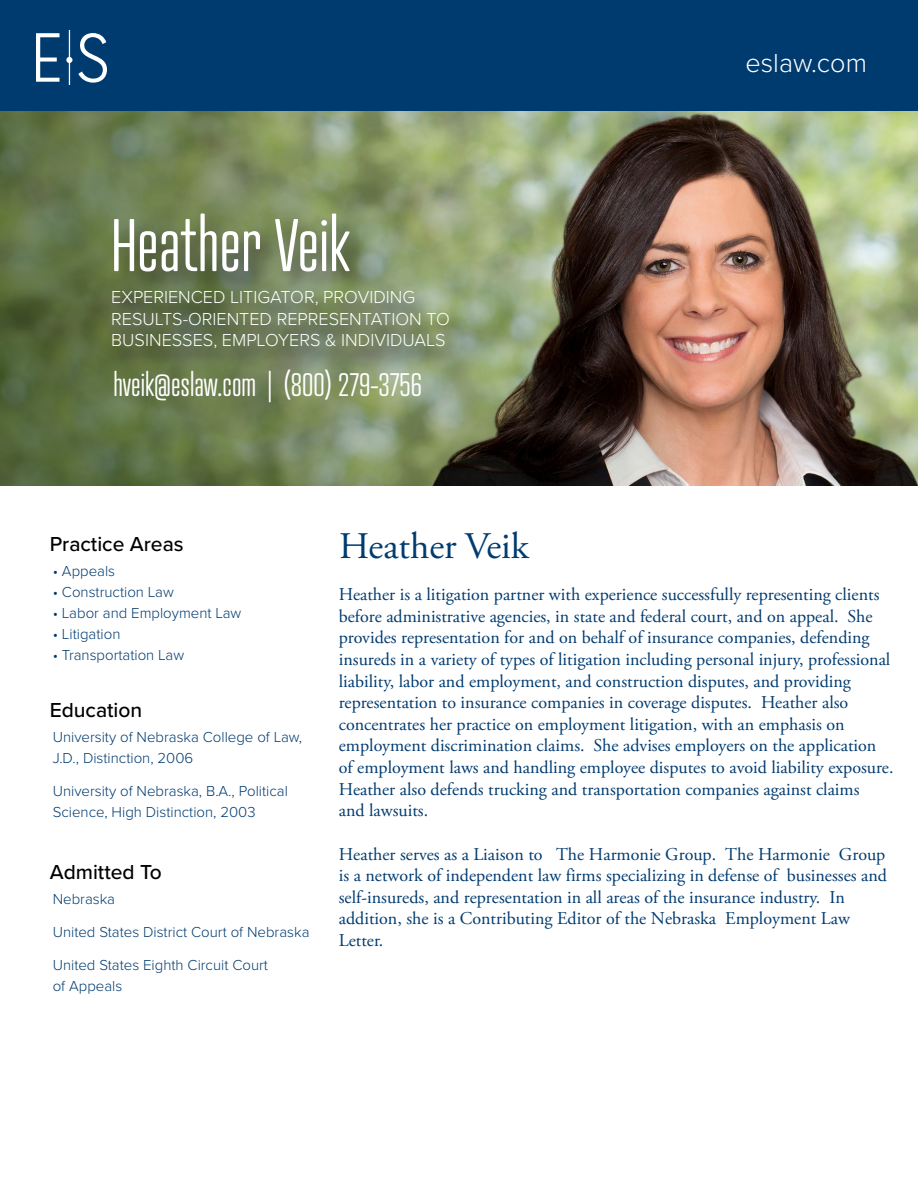
<style>
.page{position:relative;width:918px;height:1188px;background:#fff}
.page>*{position:absolute;margin:0;border:0;box-sizing:border-box;transform-origin:0 0}
.t1{font:300 72px "Atrament";color:#fff}
.t2{font:37.5px "Adobe Garamond Pro";color:#003b70}
.t3{font:300 31.5px "Atrament";color:#fff}
.t4{font:300 27px "Proxima Nova";color:#fff}
.t5{font:500 21px "Proxima Nova";color:#000}
.t6{font:18px/21.6px "Adobe Garamond Pro";color:#003b70}
.t7{font:300 18px "Proxima Nova";color:#fff}
.t8{font:300 15px/21px "Proxima Nova";color:#003b70}
</style>
<div class="page">
<img style="left:0;top:110px;width:918px;height:376px">
<div style="left:0;top:0;width:918px;height:110px;background:#003b70"></div>
<svg style="left:36px;top:33px;width:23px;height:49px"></svg>
<svg style="left:78px;top:33px;width:29px;height:50px"></svg>
<div style="left:66px;top:57px;width:7px;height:6px;background:#fff;border-radius:3px"></div>
<div style="left:110px;top:210px;width:263px;height:86px;background:#231f20;opacity:.44"></div>
<div style="left:105px;top:288px;width:365px;height:86px;background:#231f20;opacity:.44"></div>
<p class="t1" style="left:111px;top:202px;width:240px">Heather Veik</p>
<p class="t7" style="left:111px;top:284px;width:305px">EXPERIENCED LITIGATOR, PROVIDING</p>
<p class="t7" style="left:111px;top:305px;width:340px">RESULTS-ORIENTED REPRESENTATION TO</p>
<p class="t7" style="left:111px;top:327px;width:336px">BUSINESSES, EMPLOYERS &amp; INDIVIDUALS</p>
<p class="t3" style="left:113px;top:366px;width:310px">hveik@eslaw.com | (800) 279-3756</p>
<p class="t4" style="left:746px;top:43px;width:123px">eslaw.com</p>
<p class="t5" style="left:50px;top:528px;width:135px">Practice Areas</p>
<p class="t8" style="left:53px;top:560px;width:64px">• Appeals</p>
<p class="t8" style="left:53px;top:581px;width:123px">• Construction Law</p>
<p class="t8" style="left:53px;top:602px;width:190px">• Labor and Employment Law</p>
<p class="t8" style="left:53px;top:623px;width:69px">• Litigation</p>
<p class="t8" style="left:53px;top:644px;width:133px">• Transportation Law</p>
<p class="t5" style="left:50px;top:694px;width:94px">Education</p>
<p class="t8" style="left:53px;top:726px;width:251px">University of Nebraska College of Law,<br>J.D., Distinction, 2006</p>
<p class="t8" style="left:53px;top:780px;width:237px">University of Nebraska, B.A., Political<br>Science, High Distinction, 2003</p>
<p class="t5" style="left:50px;top:856px;width:114px">Admitted To</p>
<p class="t8" style="left:53px;top:887px;width:64px">Nebraska</p>
<p class="t8" style="left:53px;top:920px;width:258px">United States District Court of Nebraska</p>
<p class="t8" style="left:53px;top:953px;width:217px">United States Eighth Circuit Court of Appeals</p>
<p class="t2" style="left:339px;top:524px;width:191px">Heather Veik</p>
<p class="t6" style="left:339px;top:584px;width:556px">Heather is a litigation partner with experience successfully representing clients before administrative agencies, in state and federal court, and on appeal. She provides representation for and on behalf of insurance companies, defending insureds in a variety of types of litigation including personal injury, professional liability, labor and employment, and construction disputes, and providing representation to insurance companies in coverage disputes. Heather also concentrates her practice on employment litigation, with an emphasis on employment discrimination claims. She advises employers on the application of employment laws and handling employee disputes to avoid liability exposure.<br>Heather also defends trucking and transportation companies against claims<br>and lawsuits.</p>
<p class="t6" style="left:339px;top:844px;width:550px">Heather serves as a Liaison to The Harmonie Group. The Harmonie Group is a network of independent law firms specializing in defense of businesses and self-insureds, and representation in all areas of the insurance industry. In addition, she is a Contributing Editor of the Nebraska Employment Law Letter.</p>
</div>
